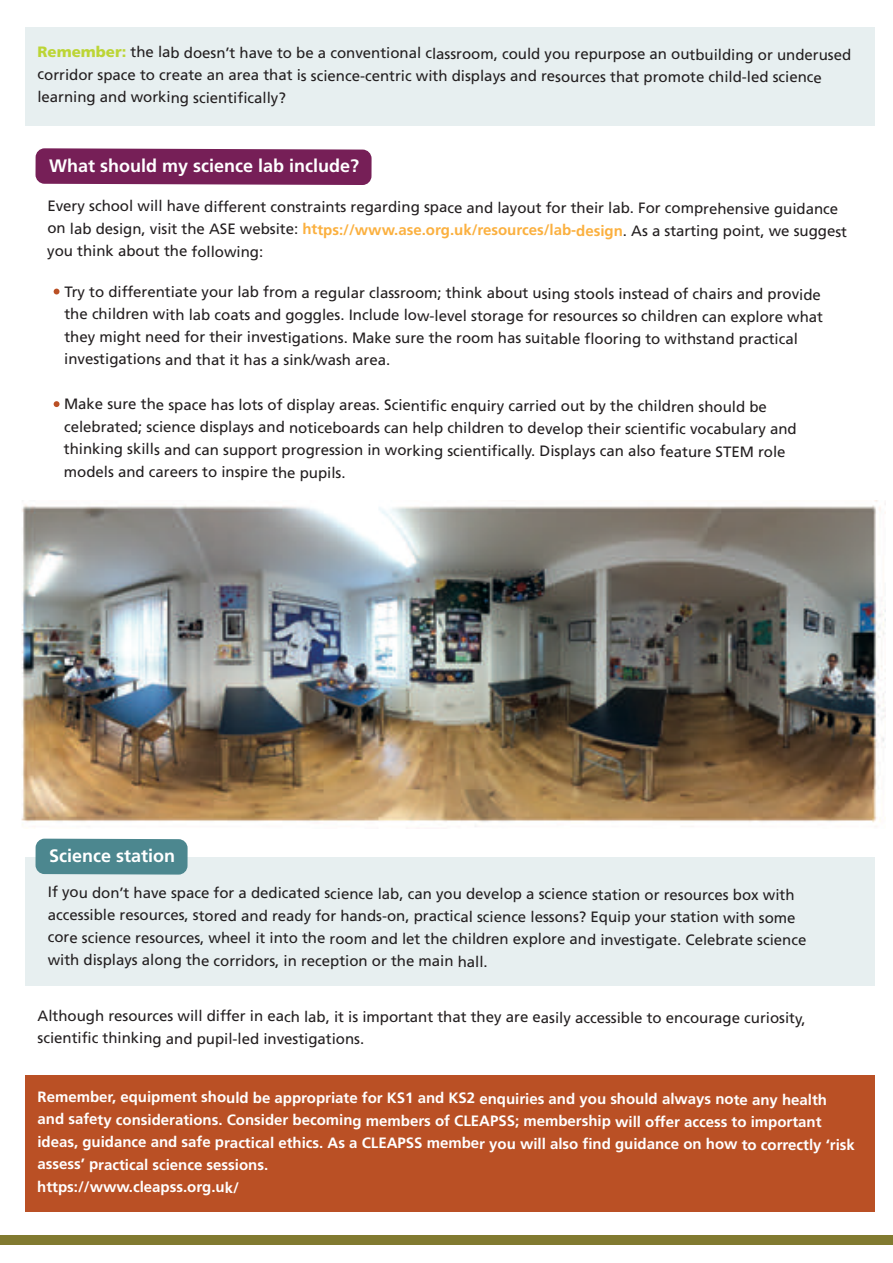
<style>
.page{position:relative;width:893px;height:1263px;background:#fff}
.page>*{position:absolute;margin:0;border:0;box-sizing:border-box;transform-origin:0 0}
.t1{font:700 18px "Frutiger";color:#fff}
.t2{font:15px/22.2px "Frutiger";letter-spacing:-.005em;color:#231f20}
.t3{font:700 15px/22.2px "Frutiger";letter-spacing:-.005em;color:#fff}
.s1{font-weight:900;color:#bcd535}
.s2{font-weight:700;color:#fbb03f}
</style>
<div class="page">
<img style="left:21px;top:500px;width:865px;height:327px">
<div style="left:25px;top:27px;width:849px;height:99px;background:#e7eff0"></div>
<div style="left:25px;top:857px;width:849px;height:129px;background:#e7eff0"></div>
<div style="left:25px;top:1075px;width:849px;height:136px;background:#ba5025"></div>
<div style="left:0;top:1235px;width:893px;height:10px;background:#817a30"></div>
<svg style="left:36px;top:148px;width:336px;height:37px;background:#7c295e"></svg>
<div style="left:36px;top:839px;width:152px;height:36px;background:#4c878f"></div>
<svg style="left:54px;top:289px;width:6px;height:5px"></svg>
<svg style="left:54px;top:401px;width:6px;height:6px"></svg>
<p class="t2" style="left:37px;top:42px;width:815px"><span class="s1">Remember:</span> the lab doesn’t have to be a conventional classroom, could you repurpose an outbuilding or underused corridor space to create an area that is science-centric with displays and resources that promote child-led science learning and working scientifically?</p>
<p class="t1" style="left:49px;top:155px;width:312px">What should my science lab include?</p>
<p class="t2" style="left:47px;top:196px;width:801px">Every school will have different constraints regarding space and layout for their lab. For comprehensive guidance on lab design, visit the ASE website: <span class="s2">https://www.ase.org.uk/resources/lab-design</span>. As a starting point, we suggest you think about the following:</p>
<p class="t2" style="left:64px;top:282px;width:760px">Try to differentiate your lab from a regular classroom; think about using stools instead of chairs and provide the children with lab coats and goggles. Include low-level storage for resources so children can explore what they might need for their investigations. Make sure the room has suitable flooring to withstand practical investigations and that it has a sink/wash area.</p>
<p class="t2" style="left:64px;top:394px;width:734px">Make sure the space has lots of display areas. Scientific enquiry carried out by the children should be celebrated; science displays and noticeboards can help children to develop their scientific vocabulary and thinking skills and can support progression in working scientifically. Displays can also feature STEM role models and careers to inspire the pupils.</p>
<p class="t1" style="left:49px;top:845px;width:128px">Science station</p>
<p class="t2" style="left:48px;top:882px;width:760px">If you don’t have space for a dedicated science lab, can you develop a science station or resources box with accessible resources, stored and ready for hands-on, practical science lessons? Equip your station with some core science resources, wheel it into the room and let the children explore and investigate. Celebrate science with displays along the corridors, in reception or the main hall.</p>
<p class="t2" style="left:38px;top:1006px;width:770px;line-height:21.6px">Although resources will differ in each lab, it is important that they are easily accessible to encourage curiosity, scientific thinking and pupil-led investigations.</p>
<p class="t3" style="left:37px;top:1087px;width:819px">Remember, equipment should be appropriate for KS1 and KS2 enquiries and you should always note any health and safety considerations. Consider becoming members of CLEAPSS; membership will offer access to important ideas, guidance and safe practical ethics. As a CLEAPSS member you will also find guidance on how to correctly ‘risk assess’ practical science sessions.<br>https://www.cleapss.org.uk/</p>
</div>
